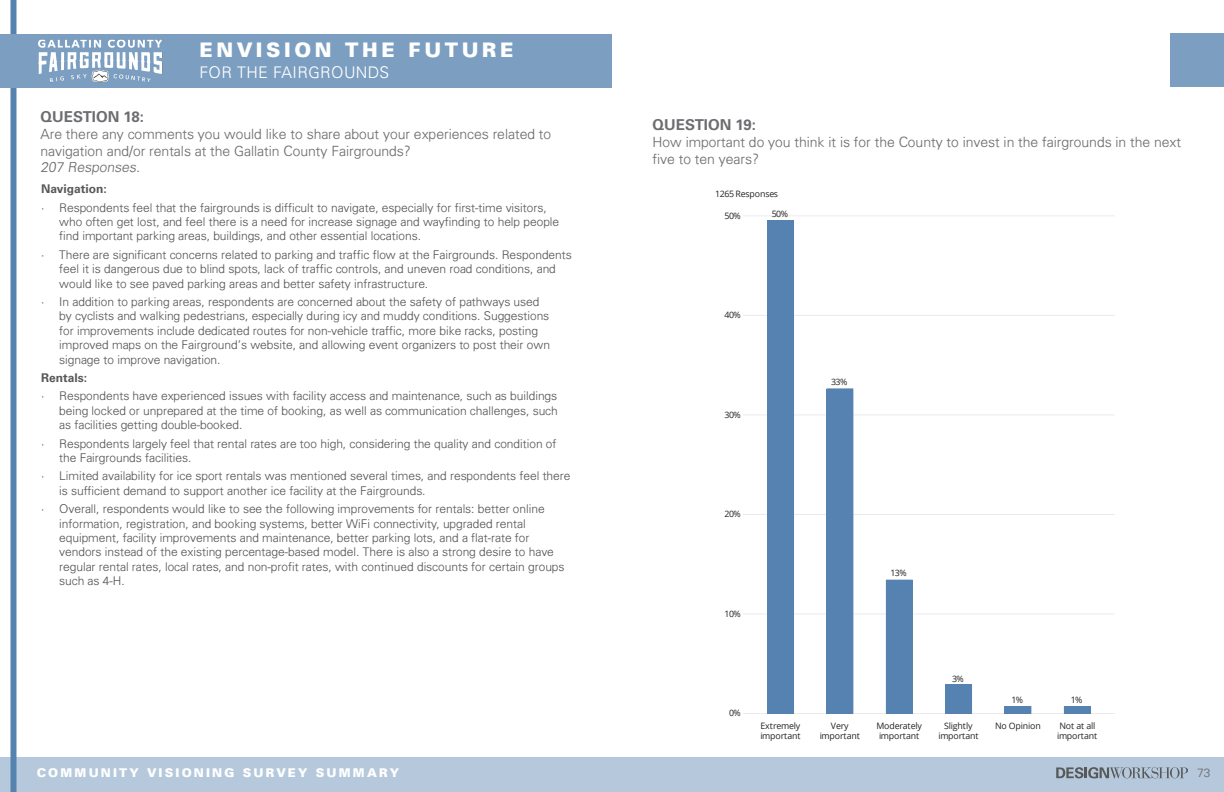
<style>
.page{position:relative;width:1224px;height:792px;background:#fff}
.page>*{position:absolute;margin:0;border:0;box-sizing:border-box;transform-origin:0 0}
.t1{font:900 20px "Univers";letter-spacing:.18em;color:#fff}
.t2{font:300 16px "Univers";letter-spacing:.025em;color:#fff}
.Paragraph_Style_1{font:700 15px "Univers LT Std";color:#6c6d70}
.Paragraph_Style_1-2{font:300 14px/16.8px "Univers";color:#6c6d70}
.t3{font:300 12px/14.4px "Univers";color:#57585a}
.t4{font:900 12px "Univers";letter-spacing:.18em;color:#fff}
.Body_Text{font:700 12px "Univers LT Std";color:#57585a}
.t5{font:300 12px "Univers";color:#6c6d70}
.t6{font:8.8px/9.7px "Open Sans";letter-spacing:-.03em;color:#222;text-align:center}
</style>
<div class="page">
<div style="left:600px;top:757px;width:624px;height:35px;background:#b6c9dc"></div>
<div style="left:0;top:757px;width:621px;height:35px;background:#b6c9dc"></div>
<hr style="left:743px;top:713px;width:372px;height:1px;background:#eaeaea">
<hr style="left:743px;top:614px;width:372px;height:1px;background:#f5f5f5">
<hr style="left:743px;top:514px;width:372px;height:1px;background:#eaeaea">
<hr style="left:743px;top:415px;width:372px;height:1px;background:#f6f6f6">
<hr style="left:743px;top:315px;width:372px;height:1px;background:#ececec">
<hr style="left:743px;top:216px;width:372px;height:1px;background:#f7f7f7">
<div style="left:767px;top:220px;width:27px;height:494px;background:#5682b1"></div>
<div style="left:827px;top:389px;width:26px;height:325px;background:#5682b1"></div>
<div style="left:886px;top:580px;width:26px;height:134px;background:#5682b1"></div>
<div style="left:886px;top:580px;width:27px;height:134px;border:1px solid #5682b1"></div>
<div style="left:945px;top:684px;width:27px;height:30px;background:#5682b1"></div>
<div style="left:1005px;top:706px;width:26px;height:8px;background:#5682b1"></div>
<div style="left:1064px;top:706px;width:26px;height:8px;background:#5682b1"></div>
<svg style="left:1056px;top:767px;width:132px;height:12px"></svg>
<div style="left:1170px;top:33px;width:54px;height:54px;background:#7b9ec1"></div>
<div style="left:10px;top:0;width:6px;height:792px;background:#5682b0"></div>
<div style="left:0;top:34px;width:612px;height:54px;background:#7b9ec1"></div>
<img style="left:38px;top:39px;width:125px;height:44px">
<h1 class="t1" style="left:199px;top:37px;width:316px">ENVISION THE FUTURE</h1>
<h2 class="t2" style="left:199px;top:63px;width:191px">FOR THE FAIRGROUNDS</h2>
<p class="Paragraph_Style_1" style="left:40px;top:108px;width:105px">QUESTION 18:</p>
<p class="Paragraph_Style_1-2" style="left:40px;top:125px;width:512px">Are there any comments you would like to share about your experiences related to navigation and/or rentals at the Gallatin County Fairgrounds?</p>
<p class="Paragraph_Style_1-2" style="left:40px;top:159px;width:103px">207 Responses.</p>
<p class="Body_Text" style="left:41px;top:182px;width:67px">Navigation:</p>
<p class="t3" style="left:59px;top:200px;width:502px;text-indent:-18px">• Respondents feel that the fairgrounds is difficult to navigate, especially for first-time visitors, who often get lost, and feel there is a need for increase signage and wayfinding to help people find important parking areas, buildings, and other essential locations.</p>
<p class="t3" style="left:59px;top:247px;width:514px;text-indent:-18px">• There are significant concerns related to parking and traffic flow at the Fairgrounds. Respondents feel it is dangerous due to blind spots, lack of traffic controls, and uneven road conditions, and would like to see paved parking areas and better safety infrastructure.</p>
<p class="t3" style="left:59px;top:294px;width:492px;text-indent:-18px">• In addition to parking areas, respondents are concerned about the safety of pathways used by cyclists and walking pedestrians, especially during icy and muddy conditions. Suggestions for improvements include dedicated routes for non-vehicle traffic, more bike racks, posting improved maps on the Fairground’s website, and allowing event organizers to post their own signage to improve navigation.</p>
<p class="Body_Text" style="left:41px;top:371px;width:48px">Rentals:</p>
<p class="t3" style="left:59px;top:389px;width:500px;text-align:justify;text-indent:-18px">• Respondents have experienced issues with facility access and maintenance, such as buildings being locked or unprepared at the time of booking, as well as communication challenges, such as facilities getting double-booked.</p>
<p class="t3" style="left:59px;top:436px;width:499px;text-indent:-18px">• Respondents largely feel that rental rates are too high, considering the quality and condition of the Fairgrounds facilities.</p>
<p class="t3" style="left:59px;top:469px;width:513px;text-indent:-18px">• Limited availability for ice sport rentals was mentioned several times, and respondents feel there is sufficient demand to support another ice facility at the Fairgrounds.</p>
<p class="t3" style="left:59px;top:501px;width:507px;text-indent:-18px">• Overall, respondents would like to see the following improvements for rentals: better online information, registration, and booking systems, better WiFi connectivity, upgraded rental equipment, facility improvements and maintenance, better parking lots, and a flat-rate for vendors instead of the existing percentage-based model. There is also a strong desire to have regular rental rates, local rates, and non-profit rates, with continued discounts for certain groups such as 4-H.</p>
<p class="t4" style="left:37px;top:764px;width:364px">COMMUNITY VISIONING SURVEY SUMMARY</p>
<p class="Paragraph_Style_1" style="left:652px;top:116px;width:105px">QUESTION 19:</p>
<p class="Paragraph_Style_1-2" style="left:652px;top:134px;width:530px">How important do you think it is for the County to invest in the fairgrounds in the next five to ten years?</p>
<p class="t6" style="left:715px;top:188px;width:65px">1265 Responses</p>
<p class="t6" style="left:724px;top:210px;width:18px">50%</p>
<p class="t6" style="left:772px;top:209px;width:18px">50%</p>
<p class="t6" style="left:724px;top:310px;width:18px">40%</p>
<p class="t6" style="left:724px;top:409px;width:18px">30%</p>
<p class="t6" style="left:831px;top:377px;width:18px">33%</p>
<p class="t6" style="left:724px;top:509px;width:18px">20%</p>
<p class="t6" style="left:724px;top:609px;width:18px">10%</p>
<p class="t6" style="left:890px;top:568px;width:18px">13%</p>
<p class="t6" style="left:729px;top:708px;width:13px">0%</p>
<p class="t6" style="left:952px;top:673px;width:13px">3%</p>
<p class="t6" style="left:1011px;top:695px;width:13px">1%</p>
<p class="t6" style="left:1071px;top:695px;width:13px">1%</p>
<p class="t6" style="left:760px;top:721px;width:42px;text-align:left">Extremely important</p>
<p class="t6" style="left:820px;top:721px;width:42px">Very important</p>
<p class="t6" style="left:876px;top:721px;width:47px">Moderately important</p>
<p class="t6" style="left:938px;top:721px;width:42px">Slightly important</p>
<p class="t6" style="left:995px;top:721px;width:47px">No Opinion</p>
<p class="t6" style="left:1057px;top:721px;width:42px;text-align:left">Not at all important</p>
<p class="t5" style="left:1197px;top:765px;width:15px">73</p>
</div>
